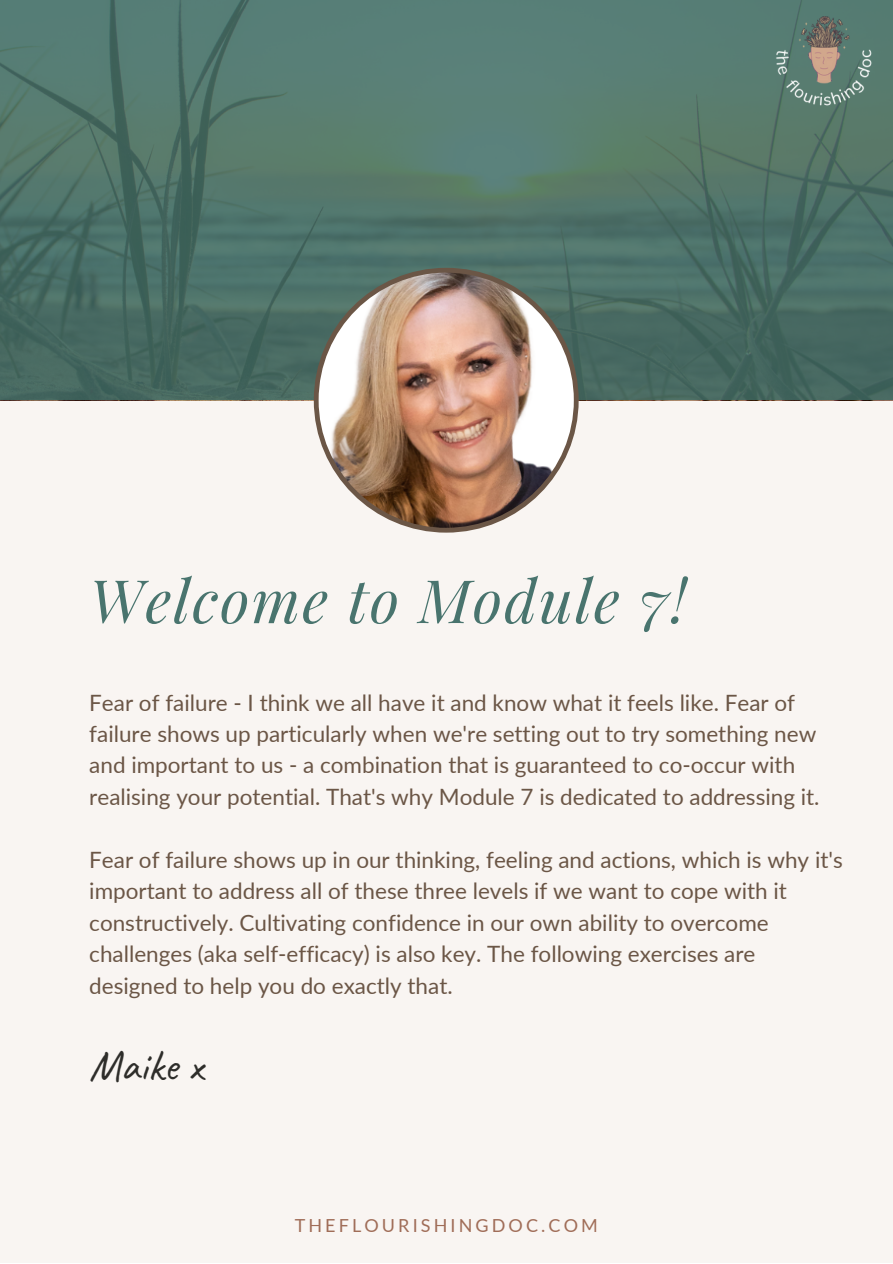
<style>
.page{position:relative;width:893px;height:1264px;background:#fff}
.page>*{position:absolute;margin:0;border:0;box-sizing:border-box;transform-origin:0 0}
.t1{font:italic 60px "Playfair Display";letter-spacing:.035em;color:#3e6c66}
.t2{font:43.5px "Caveat";color:#2e2d2a}
.t3{font:22.5px/31.5px "Lato";color:#6b5646}
.t4{font:18px "Lato";letter-spacing:.175em;color:#a06d58}
</style>
<div class="page">
<div style="left:0;top:0;width:892px;height:1262px;background:#f9f5f2"></div>
<svg style="left:0;top:0;width:892px;height:400px;background:#50746a"></svg>
<img style="left:314px;top:268px;width:264px;height:264px">
<img style="left:773px;top:8px;width:100px;height:100px">
<h1 class="t1" style="left:89px;top:558px;width:598px">Welcome to Module 7!</h1>
<p class="t3" style="left:89px;top:686px;width:731px">Fear of failure - I think we all have it and know what it feels like. Fear of failure shows up particularly when we're setting out to try something new and important to us - a combination that is guaranteed to co-occur with realising your potential. That's why Module 7 is dedicated to addressing it.</p>
<p class="t3" style="left:89px;top:843px;width:755px">Fear of failure shows up in our thinking, feeling and actions, which is why it's important to address all of these three levels if we want to cope with it constructively. Cultivating confidence in our own ability to overcome challenges (aka self-efficacy) is also key. The following exercises are designed to help you do exactly that.</p>
<h2 class="t2" style="left:89px;top:1038px;width:115px">Maike x</h2>
<p class="t4" style="left:295px;top:1213px;width:305px">THEFLOURISHINGDOC.COM</p>
</div>
